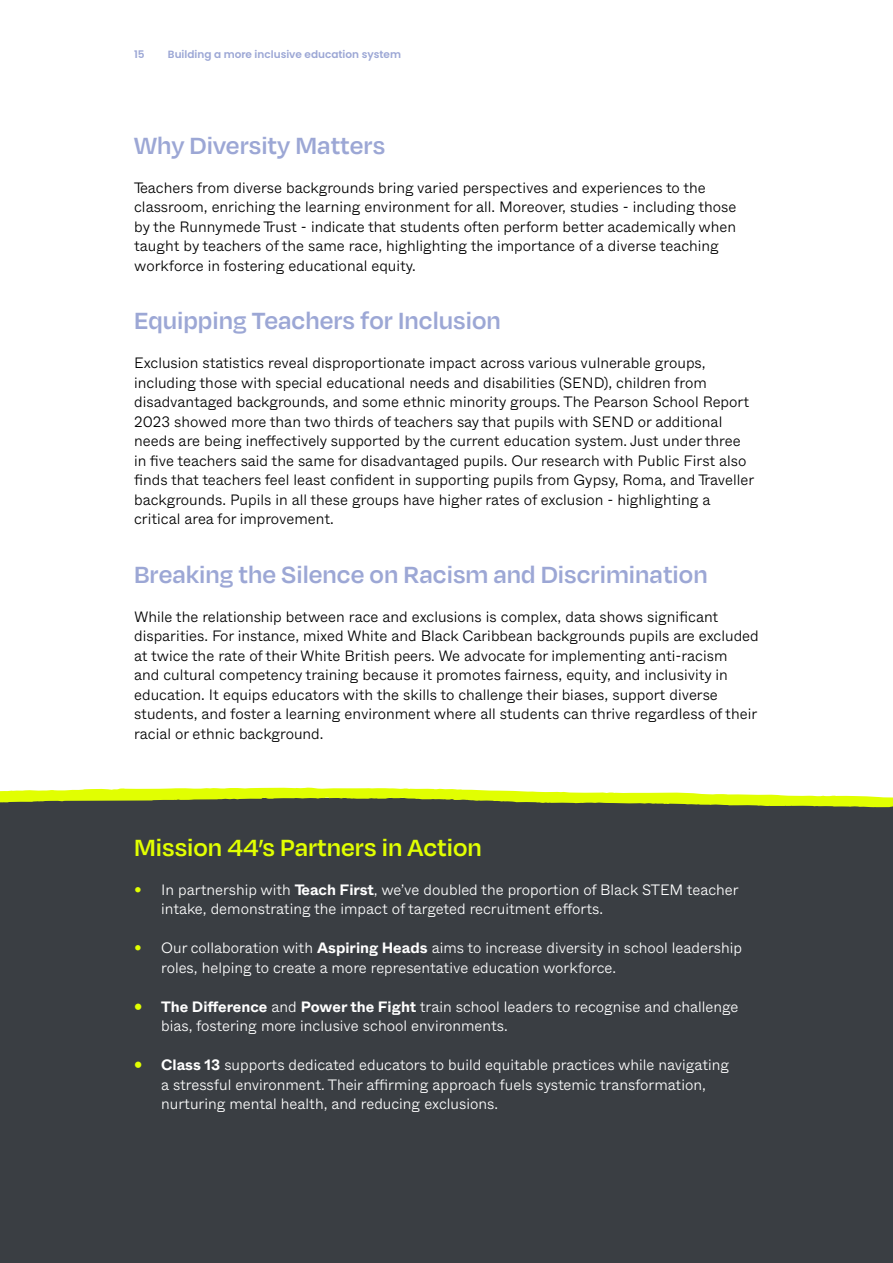
<style>
.page{position:relative;width:893px;height:1263px;background:#fff}
.page>*{position:absolute;margin:0;border:0;box-sizing:border-box;transform-origin:0 0}
.Header_3{font:600 27px "Degular";color:#9ca7d5}
.Header_3-2{font:600 27px "Degular";color:#e1ff01}
.Body{font:300 15px/19.5px "Whyte";color:#000}
.t1{font:300 15px/19.5px "Whyte";color:#fff}
.t2{font:600 10.5px "Poppins";color:#9ca7d5}
.s1{color:#e1ff01}
.s2{font-weight:700}
.s3{font-weight:700;color:#e1ff01}
</style>
<div class="page">
<div style="left:0;top:798px;width:893px;height:465px;background:#3a3e43"></div>
<svg style="left:0;top:787px;width:893px;height:20px"></svg>
<p class="t2" style="left:134px;top:48px;width:12px">15</p>
<p class="t2" style="left:168px;top:48px;width:235px">Building a more inclusive education system</p>
<p class="Header_3" style="left:134px;top:129px;width:253px">Why Diversity Matters</p>
<p class="Body" style="left:134px;top:177px;width:604px">Teachers from diverse backgrounds bring varied perspectives and experiences to the classroom, enriching the learning environment for all. Moreover, studies - including those by the Runnymede Trust - indicate that students often perform better academically when taught by teachers of the same race, highlighting the importance of a diverse teaching workforce in fostering educational equity.</p>
<p class="Header_3" style="left:134px;top:304px;width:368px">Equipping Teachers for Inclusion</p>
<p class="Body" style="left:134px;top:352px;width:622px">Exclusion statistics reveal disproportionate impact across various vulnerable groups, including those with special educational needs and disabilities (SEND), children from disadvantaged backgrounds, and some ethnic minority groups. The Pearson School Report 2023 showed more than two thirds of teachers say that pupils with SEND or additional needs are being ineffectively supported by the current education system. Just under three in five teachers said the same for disadvantaged pupils. Our research with Public First also finds that teachers feel least confident in supporting pupils from Gypsy, Roma, and Traveller backgrounds. Pupils in all these groups have higher rates of exclusion - highlighting a critical area for improvement.</p>
<p class="Header_3" style="left:134px;top:558px;width:575px">Breaking the Silence on Racism and Discrimination</p>
<p class="Body" style="left:134px;top:606px;width:626px">While the relationship between race and exclusions is complex, data shows significant disparities. For instance, mixed White and Black Caribbean backgrounds pupils are excluded at twice the rate of their White British peers. We advocate for implementing anti-racism<br>and cultural competency training because it promotes fairness, equity, and inclusivity in education. It equips educators with the skills to challenge their biases, support diverse students, and foster a learning environment where all students can thrive regardless of their racial or ethnic background.</p>
<p class="Header_3-2" style="left:134px;top:831px;width:349px">Mission 44’s Partners in Action</p>
<p class="t1" style="left:161px;top:879px;width:579px;text-indent:-27px"><span class="s1">•</span> In partnership with <span class="s2">Teach First</span>, we’ve doubled the proportion of Black STEM teacher intake, demonstrating the impact of targeted recruitment efforts.</p>
<p class="t1" style="left:161px;top:937px;width:582px;text-indent:-27px"><span class="s1">•</span> Our collaboration with <span class="s2">Aspiring Heads</span> aims to increase diversity in school leadership roles, helping to create a more representative education workforce.</p>
<p class="t1" style="left:161px;top:996px;width:579px;text-indent:-27px"><span class="s3">•</span> <span class="s2">The Difference</span> and <span class="s2">Power the Fight</span> train school leaders to recognise and challenge bias, fostering more inclusive school environments.</p>
<p class="t1" style="left:161px;top:1054px;width:569px;text-indent:-27px"><span class="s3">•</span> <span class="s2">Class 13</span> supports dedicated educators to build equitable practices while navigating a stressful environment. Their affirming approach fuels systemic transformation, nurturing mental health, and reducing exclusions.</p>
</div>
